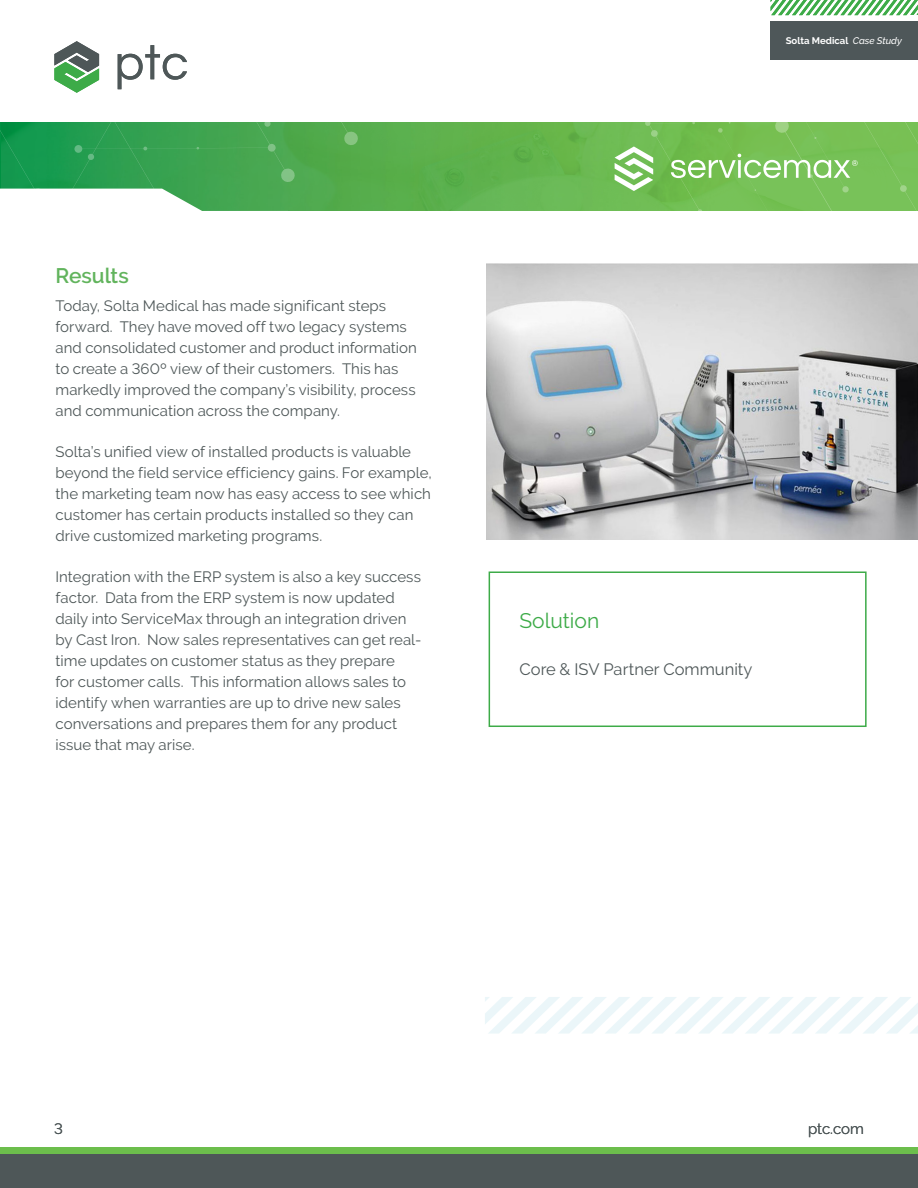
<style>
.page{position:relative;width:918px;height:1188px;background:#fff}
.page>*{position:absolute;margin:0;border:0;box-sizing:border-box;transform-origin:0 0}
.t1{font:21px "PTC Raleway";color:#3dab48}
._3__Text_Subhead_1{font:600 21px "PTC Raleway";letter-spacing:-.005em;color:#62b45d}
._3__Text_Subhead_2{font:16.5px "PTC Raleway";color:#4e5758}
._4__Text_Body{font:15px/21px "PTC Raleway";letter-spacing:.005em;color:#4e5758}
.t2{font:700 9.6px "PTC Raleway";color:#fff}
.s1{font-weight:500;font-style:italic}
</style>
<div class="page">
<div style="left:770px;top:21px;width:148px;height:39px;background:#4e5759"></div>
<svg style="left:771px;top:0;width:147px;height:15px"></svg>
<div style="left:0;top:1154px;width:918px;height:34px;background:#4e5758"></div>
<div style="left:0;top:1147px;width:918px;height:7px;background:#6cbe4c"></div>
<div style="left:359px;top:122px;width:123px;height:89px;background:#5ab04c"></div>
<svg style="left:0;top:41px;width:359px;height:170px"></svg>
<svg style="left:482px;top:122px;width:436px;height:89px;background:#77bf5b"></svg>
<svg style="left:485px;top:997px;width:433px;height:37px"></svg>
<img style="left:486px;top:263px;width:432px;height:277px">
<div style="left:489px;top:572px;width:378px;height:155px;border:2px solid #3dab48"></div>
<p class="_3__Text_Subhead_1" style="left:56px;top:264px;width:75px">Results</p>
<p class="_4__Text_Body" style="left:56px;top:295px;width:363px">Today, Solta Medical has made significant steps forward. They have moved off two legacy systems and consolidated customer and product information to create a 360º view of their customers. This has markedly improved the company’s visibility, process and communication across the company.</p>
<p class="_4__Text_Body" style="left:56px;top:441px;width:378px">Solta’s unified view of installed products is valuable beyond the field service efficiency gains. For example, the marketing team now has easy access to see which customer has certain products installed so they can drive customized marketing programs.</p>
<p class="_4__Text_Body" style="left:56px;top:566px;width:367px">Integration with the ERP system is also a key success factor. Data from the ERP system is now updated daily into ServiceMax through an integration driven by Cast Iron. Now sales representatives can get real&shy;time updates on customer status as they prepare<br>for customer calls. This information allows sales to identify when warranties are up to drive new sales conversations and prepares them for any product issue that may arise.</p>
<p class="t2" style="left:786px;top:35px;width:118px">Solta Medical <span class="s1">Case Study</span></p>
<p class="t2" style="left:786px;top:35px;width:109px">Cannondale <span class="s1">Case Study</span></p>
<p class="t1" style="left:519px;top:608px;width:81px">Solution</p>
<p class="_3__Text_Subhead_2" style="left:519px;top:660px;width:235px">Core &amp; ISV Partner Community</p>
<p class="_4__Text_Body" style="left:54px;top:1118px;width:10px">3</p>
<p class="_4__Text_Body" style="left:808px;top:1118px;width:57px">ptc.com</p>
</div>
